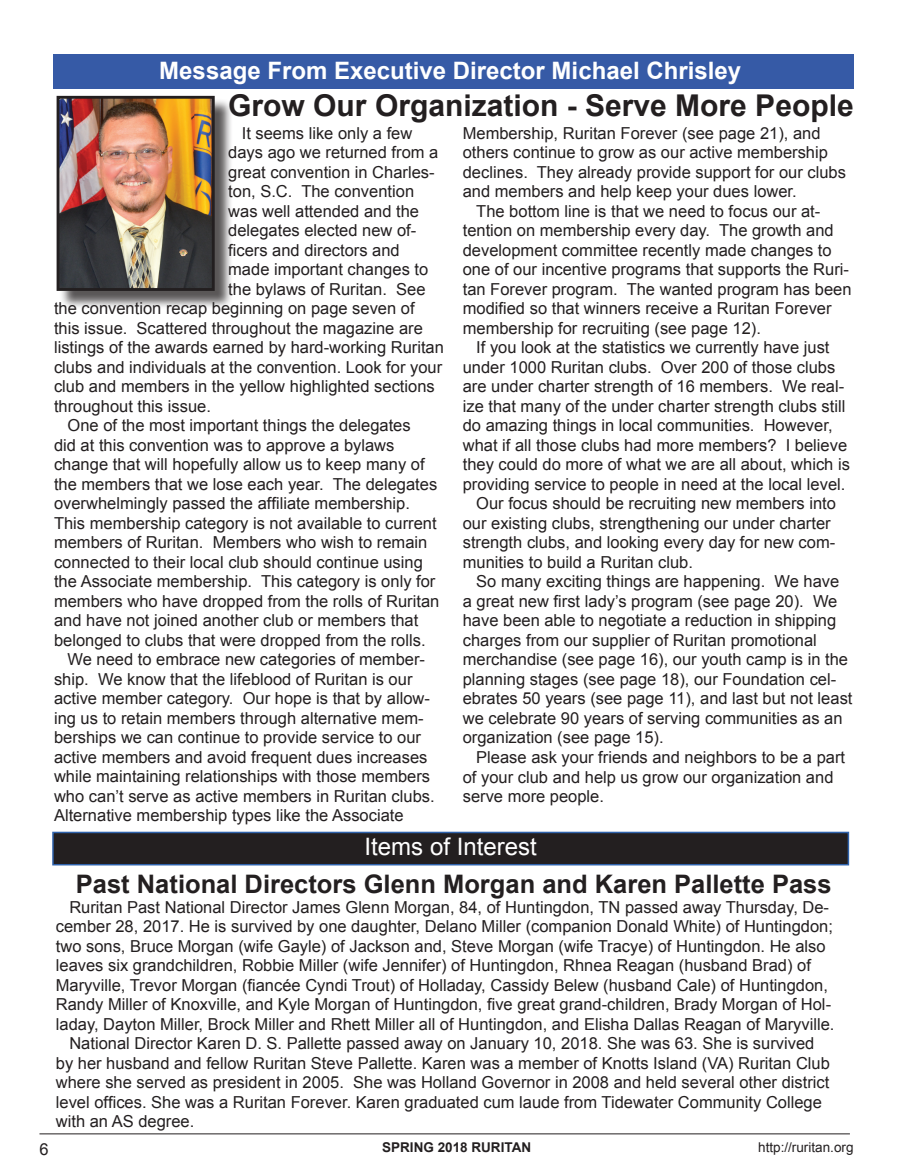
<style>
.page{position:relative;width:905px;height:1175px;background:#fff}
.page>*{position:absolute;margin:0;border:0;box-sizing:border-box;transform-origin:0 0}
.t1{font:700 30px "Arial";color:#231f20}
.t2{font:700 25.5px "Arial";color:#231f20}
.t3{font:700 24px "Arial";color:#fff}
.t4{font:24px "Arial";color:#fff}
.t5{font:16.5px "Arial";color:#231f20}
.t6{font:13.5px "Arial";color:#231f20}
.t7{font:700 13.5px "Arial";color:#231f20}
</style>
<div class="page">
<div style="left:59px;top:98px;width:174px;height:211px;background:#231f20;opacity:.75"></div>
<img style="left:61px;top:100px;width:150px;height:187px">
<div style="left:57px;top:96px;width:158px;height:195px;border:3px solid #231f20"></div>
<div style="left:53px;top:54px;width:800px;height:35px;background:#365aa6"></div>
<div style="left:53px;top:832px;width:795px;height:32px;background:#231f20"></div>
<div style="left:52px;top:831px;width:797px;height:34px;border:2px solid #2f62ab"></div>
<hr style="left:39px;top:1133px;width:810px;height:1px;background:#231f20">
<h3 class="t3" style="left:159px;top:55px;width:583px">Message From Executive Director Michael Chrisley</h3>
<h1 class="t1" style="left:228px;top:85px;width:627px">Grow Our Organization - Serve More People</h1>
<p class="t5" style="left:242px;top:122px;width:172px">It seems like only a few</p>
<p class="t5" style="left:228px;top:141px;width:212px">days ago we returned from a</p>
<p class="t5" style="left:228px;top:161px;width:208px">great convention in Charles-</p>
<p class="t5" style="left:228px;top:180px;width:187px">ton, S.C. The convention</p>
<p class="t5" style="left:228px;top:200px;width:192px">was well attended and the</p>
<p class="t5" style="left:228px;top:219px;width:190px">delegates elected new of-</p>
<p class="t5" style="left:228px;top:239px;width:173px">ficers and directors and</p>
<p class="t5" style="left:228px;top:258px;width:201px">made important changes to</p>
<p class="t5" style="left:228px;top:278px;width:199px">the bylaws of Ruritan. See</p>
<p class="t5" style="left:54px;top:297px;width:362px">the convention recap beginning on page seven of</p>
<p class="t5" style="left:54px;top:317px;width:370px">this issue. Scattered throughout the magazine are</p>
<p class="t5" style="left:54px;top:336px;width:391px">listings of the awards earned by hard-working Ruritan</p>
<p class="t5" style="left:54px;top:356px;width:389px">clubs and individuals at the convention. Look for your</p>
<p class="t5" style="left:54px;top:375px;width:382px">club and members in the yellow highlighted sections</p>
<p class="t5" style="left:54px;top:395px;width:158px">throughout this issue.</p>
<p class="t5" style="left:68px;top:414px;width:345px">One of the most important things the delegates</p>
<p class="t5" style="left:54px;top:434px;width:342px">did at this convention was to approve a bylaws</p>
<p class="t5" style="left:54px;top:453px;width:372px">change that will hopefully allow us to keep many of</p>
<p class="t5" style="left:54px;top:473px;width:385px">the members that we lose each year. The delegates</p>
<p class="t5" style="left:54px;top:492px;width:357px">overwhelmingly passed the affiliate membership.</p>
<p class="t5" style="left:54px;top:512px;width:384px">This membership category is not available to current</p>
<p class="t5" style="left:54px;top:531px;width:375px">members of Ruritan. Members who wish to remain</p>
<p class="t5" style="left:54px;top:551px;width:370px">connected to their local club should continue using</p>
<p class="t5" style="left:54px;top:570px;width:383px">the Associate membership. This category is only for</p>
<p class="t5" style="left:54px;top:590px;width:387px">members who have dropped from the rolls of Ruritan</p>
<p class="t5" style="left:54px;top:609px;width:366px">and have not joined another club or members that</p>
<p class="t5" style="left:54px;top:629px;width:373px">belonged to clubs that were dropped from the rolls.</p>
<p class="t5" style="left:68px;top:648px;width:359px">We need to embrace new categories of member-</p>
<p class="t5" style="left:54px;top:668px;width:360px">ship. We know that the lifeblood of Ruritan is our</p>
<p class="t5" style="left:54px;top:687px;width:377px">active member category. Our hope is that by allow-</p>
<p class="t5" style="left:54px;top:707px;width:371px">ing us to retain members through alternative mem-</p>
<p class="t5" style="left:54px;top:726px;width:368px">berships we can continue to provide service to our</p>
<p class="t5" style="left:54px;top:746px;width:375px">active members and avoid frequent dues increases</p>
<p class="t5" style="left:54px;top:765px;width:377px">while maintaining relationships with those members</p>
<p class="t5" style="left:54px;top:785px;width:382px">who can’t serve as active members in Ruritan clubs.</p>
<p class="t5" style="left:54px;top:804px;width:351px">Alternative membership types like the Associate</p>
<p class="t5" style="left:463px;top:122px;width:359px">Membership, Ruritan Forever (see page 21), and</p>
<p class="t5" style="left:463px;top:141px;width:366px">others continue to grow as our active membership</p>
<p class="t5" style="left:463px;top:161px;width:385px">declines. They already provide support for our clubs</p>
<p class="t5" style="left:463px;top:180px;width:335px">and members and help keep your dues lower.</p>
<p class="t5" style="left:476px;top:200px;width:345px">The bottom line is that we need to focus our at-</p>
<p class="t5" style="left:463px;top:220px;width:372px">tention on membership every day. The growth and</p>
<p class="t5" style="left:463px;top:239px;width:370px">development committee recently made changes to</p>
<p class="t5" style="left:463px;top:259px;width:388px">one of our incentive programs that supports the Ruri-</p>
<p class="t5" style="left:463px;top:278px;width:390px">tan Forever program. The wanted program has been</p>
<p class="t5" style="left:463px;top:298px;width:370px">modified so that winners receive a Ruritan Forever</p>
<p class="t5" style="left:463px;top:317px;width:300px">membership for recruiting (see page 12).</p>
<p class="t5" style="left:476px;top:337px;width:355px">If you look at the statistics we currently have just</p>
<p class="t5" style="left:463px;top:356px;width:374px">under 1000 Ruritan clubs. Over 200 of those clubs</p>
<p class="t5" style="left:463px;top:376px;width:383px">are under charter strength of 16 members. We real-</p>
<p class="t5" style="left:463px;top:395px;width:384px">ize that many of the under charter strength clubs still</p>
<p class="t5" style="left:463px;top:415px;width:371px">do amazing things in local communities. However,</p>
<p class="t5" style="left:463px;top:434px;width:386px">what if all those clubs had more members? I believe</p>
<p class="t5" style="left:463px;top:454px;width:389px">they could do more of what we are all about, which is</p>
<p class="t5" style="left:463px;top:473px;width:384px">providing service to people in need at the local level.</p>
<p class="t5" style="left:476px;top:493px;width:361px">Our focus should be recruiting new members into</p>
<p class="t5" style="left:463px;top:512px;width:369px">our existing clubs, strengthening our under charter</p>
<p class="t5" style="left:463px;top:532px;width:374px">strength clubs, and looking every day for new com-</p>
<p class="t5" style="left:463px;top:551px;width:232px">munities to build a Ruritan club.</p>
<p class="t5" style="left:476px;top:571px;width:364px">So many exciting things are happening. We have</p>
<p class="t5" style="left:463px;top:590px;width:376px">a great new first lady’s program (see page 20). We</p>
<p class="t5" style="left:463px;top:610px;width:375px">have been able to negotiate a reduction in shipping</p>
<p class="t5" style="left:463px;top:629px;width:355px">charges from our supplier of Ruritan promotional</p>
<p class="t5" style="left:463px;top:649px;width:387px">merchandise (see page 16), our youth camp is in the</p>
<p class="t5" style="left:463px;top:668px;width:375px">planning stages (see page 18), our Foundation cel-</p>
<p class="t5" style="left:463px;top:688px;width:391px">ebrates 50 years (see page 11), and last but not least</p>
<p class="t5" style="left:463px;top:707px;width:381px">we celebrate 90 years of serving communities as an</p>
<p class="t5" style="left:463px;top:727px;width:202px">organization (see page 15).</p>
<p class="t5" style="left:476px;top:746px;width:370px">Please ask your friends and neighbors to be a part</p>
<p class="t5" style="left:463px;top:766px;width:372px">of your club and help us grow our organization and</p>
<p class="t5" style="left:463px;top:785px;width:143px">serve more people.</p>
<h3 class="t4" style="left:364px;top:831px;width:174px">Items of Interest</h3>
<h2 class="t2" style="left:76px;top:866px;width:757px">Past National Directors Glenn Morgan and Karen Pallette Pass</h2>
<p class="t5" style="left:69px;top:896px;width:761px">Ruritan Past National Director James Glenn Morgan, 84, of Huntingdon, TN passed away Thursday, De-</p>
<p class="t5" style="left:56px;top:915px;width:778px">cember 28, 2017. He is survived by one daughter, Delano Miller (companion Donald White) of Huntingdon;</p>
<p class="t5" style="left:56px;top:935px;width:771px">two sons, Bruce Morgan (wife Gayle) of Jackson and, Steve Morgan (wife Tracye) of Huntingdon. He also</p>
<p class="t5" style="left:56px;top:954px;width:756px">leaves six grandchildren, Robbie Miller (wife Jennifer) of Huntingdon, Rhnea Reagan (husband Brad) of</p>
<p class="t5" style="left:56px;top:974px;width:773px">Maryville, Trevor Morgan (fiancée Cyndi Trout) of Holladay, Cassidy Belew (husband Cale) of Huntingdon,</p>
<p class="t5" style="left:56px;top:993px;width:776px">Randy Miller of Knoxville, and Kyle Morgan of Huntingdon, five great grand-children, Brady Morgan of Hol-</p>
<p class="t5" style="left:56px;top:1013px;width:780px">laday, Dayton Miller, Brock Miller and Rhett Miller all of Huntingdon, and Elisha Dallas Reagan of Maryville.</p>
<p class="t5" style="left:69px;top:1032px;width:746px">National Director Karen D. S. Pallette passed away on January 10, 2018. She was 63. She is survived</p>
<p class="t5" style="left:56px;top:1052px;width:775px">by her husband and fellow Ruritan Steve Pallette. Karen was a member of Knotts Island (VA) Ruritan Club</p>
<p class="t5" style="left:56px;top:1071px;width:775px">where she served as president in 2005. She was Holland Governor in 2008 and held several other district</p>
<p class="t5" style="left:56px;top:1091px;width:767px">level offices. She was a Ruritan Forever. Karen graduated cum laude from Tidewater Community College</p>
<p class="t5" style="left:56px;top:1110px;width:140px">with an AS degree.</p>
<p class="t5" style="left:39px;top:1138px;width:11px">6</p>
<p class="t7" style="left:382px;top:1138px;width:19px">Spring</p>
<p class="t7" style="left:437px;top:1138px;width:53px">2018 Ruritan</p>
<p class="t6" style="left:758px;top:1138px;width:97px">http://ruritan.org</p>
</div>
